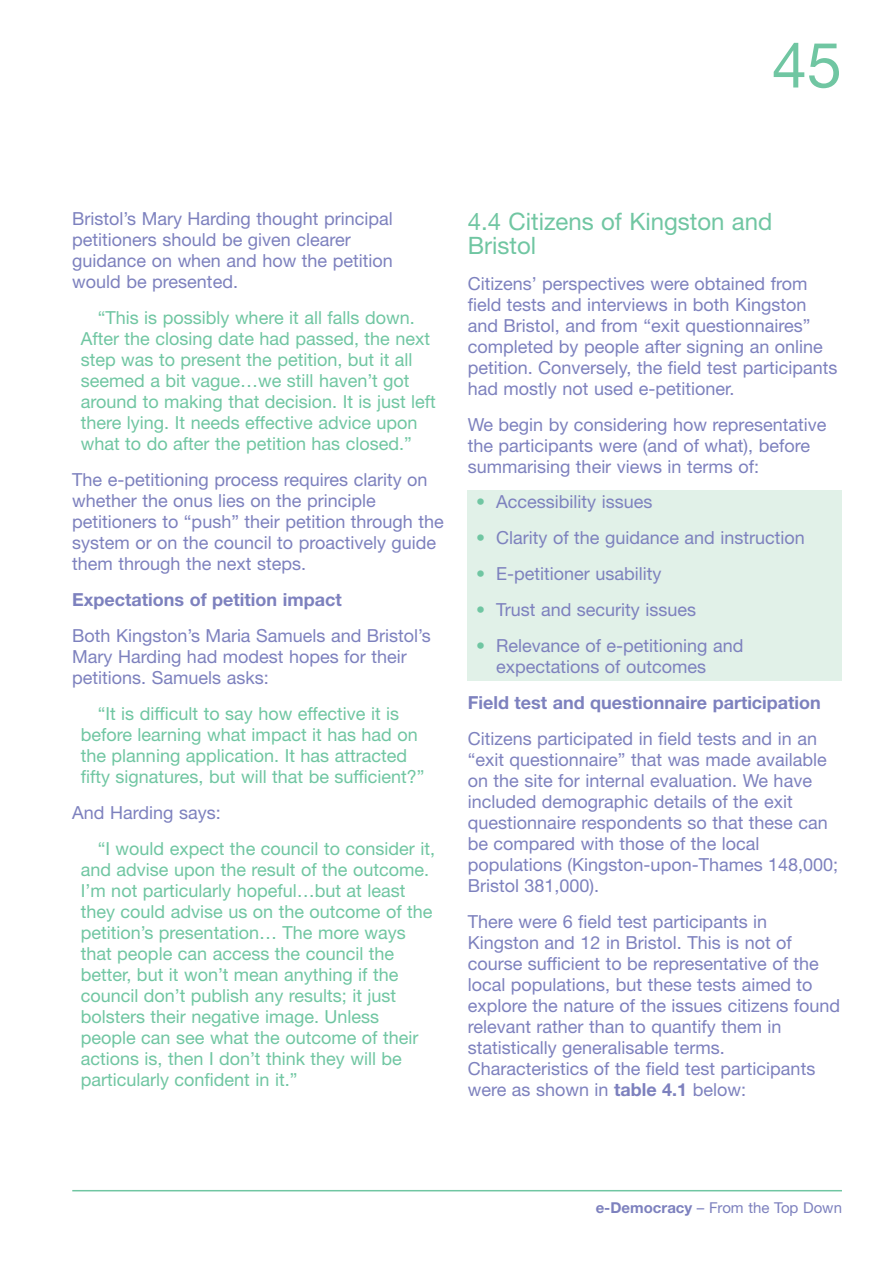
<style>
.page{position:relative;width:893px;height:1263px;background:#fff}
.page>*{position:absolute;margin:0;border:0;box-sizing:border-box;transform-origin:0 0}
.t1{font:63px "Helvetica Neue";color:#70c6a2}
.t2{font:24px/24px "Helvetica Neue";color:#70c6a2}
.t3{font:18px/21px "Helvetica Neue";color:#7d81be}
.t4{font:18px/21px "Helvetica Neue";color:#70c6a2}
.t5{font:700 18px "Helvetica Neue";color:#7d81be}
.t6{font:15px "Helvetica Neue";color:#7d81be}
.s1{color:#70c6a2}
.s2{font-weight:700}
</style>
<div class="page">
<div style="left:468px;top:490px;width:374px;height:191px;background:#e1f1e8"></div>
<hr style="left:72px;top:1190px;width:770px;height:1px;background:#70c6a2">
<h1 class="t1" style="left:772px;top:43px;width:72px">45</h1>
<p class="t3" style="left:72px;top:210px;width:322px">Bristol’s Mary Harding thought principal petitioners should be given clearer guidance on when and how the petition would be presented.</p>
<p class="t4" style="left:81px;top:309px;width:357px;text-indent:17px">“This is possibly where it all falls down.<br>After the closing date had passed, the next step was to present the petition, but it all seemed a bit vague…we still haven’t got around to making that decision. It is just left there lying. It needs effective advice upon what to do after the petition has closed.”</p>
<p class="t3" style="left:72px;top:471px;width:373px">The e-petitioning process requires clarity on whether the onus lies on the principle petitioners to “push” their petition through the system or on the council to proactively guide them through the next steps.</p>
<p class="t5" style="left:72px;top:593px;width:271px">Expectations of petition impact</p>
<p class="t3" style="left:72px;top:627px;width:360px">Both Kingston’s Maria Samuels and Bristol’s<br>Mary Harding had modest hopes for their petitions. Samuels asks:</p>
<p class="t4" style="left:81px;top:705px;width:345px;text-indent:17px">“It is difficult to say how effective it is before learning what impact it has had on the planning application. It has attracted fifty signatures, but will that be sufficient?”</p>
<p class="t3" style="left:72px;top:804px;width:150px">And Harding says:</p>
<p class="t4" style="left:81px;top:839px;width:356px;text-indent:17px">“I would expect the council to consider it, and advise upon the result of the outcome.<br>I’m not particularly hopeful…but at least they could advise us on the outcome of the petition’s presentation… The more ways that people can access the council the better, but it won’t mean anything if the council don’t publish any results; it just bolsters their negative image. Unless people can see what the outcome of their actions is, then I don’t think they will be particularly confident in it.”</p>
<h2 class="t2" style="left:468px;top:212px;width:306px">4.4 Citizens of Kingston and<br>Bristol</h2>
<p class="t3" style="left:468px;top:274px;width:371px">Citizens’ perspectives were obtained from field tests and interviews in both Kingston and Bristol, and from “exit questionnaires” completed by people after signing an online petition. Conversely, the field test participants had mostly not used e-petitioner.</p>
<p class="t3" style="left:468px;top:415px;width:360px">We begin by considering how representative the participants were (and of what), before summarising their views in terms of:</p>
<p class="t3" style="left:476px;top:493px;width:178px"><span class="s1">•</span> Accessibility issues</p>
<p class="t3" style="left:476px;top:529px;width:330px"><span class="s1">•</span> Clarity of the guidance and instruction</p>
<p class="t3" style="left:476px;top:565px;width:187px"><span class="s1">•</span> E-petitioner usability</p>
<p class="t3" style="left:476px;top:601px;width:221px"><span class="s1">•</span> Trust and security issues</p>
<p class="t3" style="left:496px;top:637px;width:249px;text-indent:-20px"><span class="s1">•</span> Relevance of e-petitioning and expectations of outcomes</p>
<p class="t5" style="left:468px;top:696px;width:355px">Field test and questionnaire participation</p>
<p class="t3" style="left:468px;top:730px;width:372px">Citizens participated in field tests and in an “exit questionnaire” that was made available on the site for internal evaluation. We have included demographic details of the exit questionnaire respondents so that these can be compared with those of the local populations (Kingston-upon-Thames 148,000; Bristol 381,000).</p>
<p class="t3" style="left:468px;top:912px;width:374px">There were 6 field test participants in Kingston and 12 in Bristol. This is not of course sufficient to be representative of the local populations, but these tests aimed to explore the nature of the issues citizens found relevant rather than to quantify them in statistically generalisable terms.<br>Characteristics of the field test participants were as shown in <span class="s2">table 4.1</span> below:</p>
<p class="t6" style="left:596px;top:1202px;width:248px"><span class="s2">e-Democracy</span> – From the Top Down</p>
</div>
